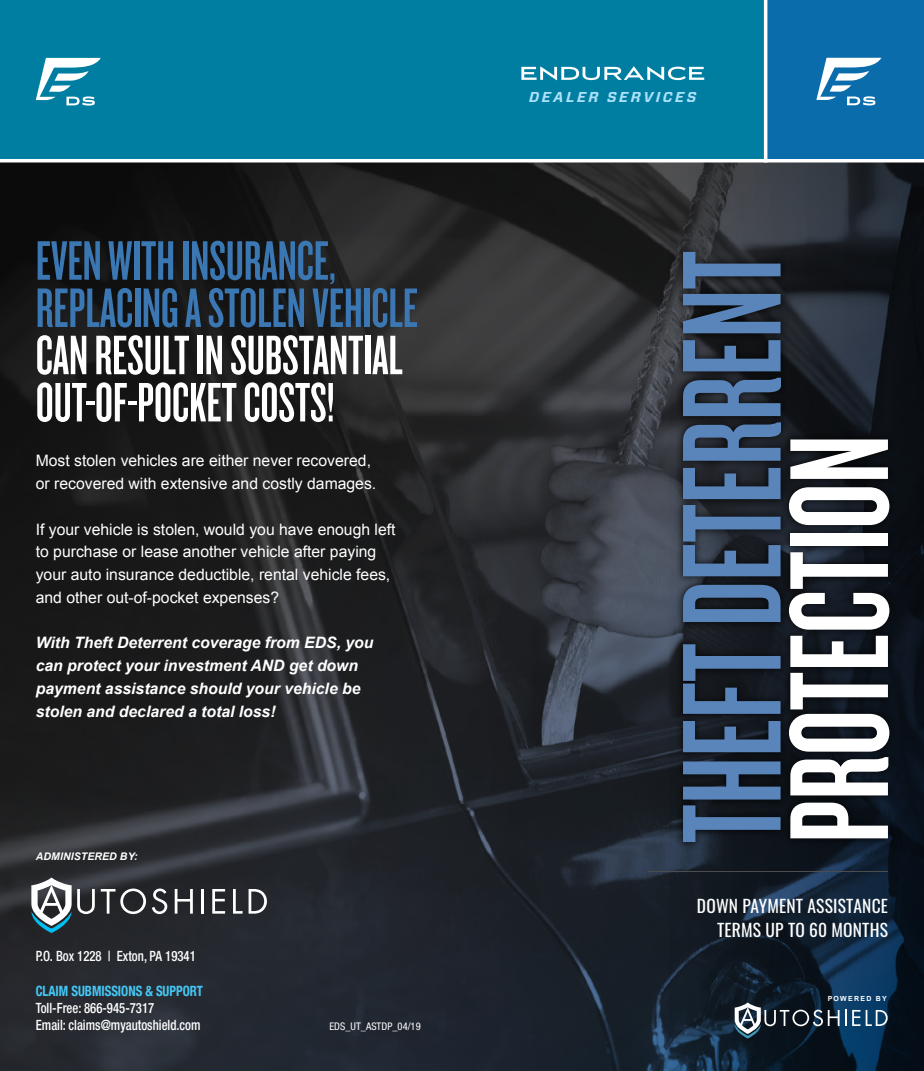
<style>
.page{position:relative;width:924px;height:1071px;background:#fff}
.page>*{position:absolute;margin:0;border:0;box-sizing:border-box;transform-origin:0 0}
.t1{font:146.47px "Knockout HTF47 Bantamweight";color:#5a85bb}
.t2{font:146.47px "Knockout HTF47 Bantamweight";color:#fff}
.t3{font:57.75px/47.2px "Knockout HTF47 Bantamweight";color:#3a77b3}
.t4{font:57.75px/47.2px "Knockout HTF47 Bantamweight";color:#fff}
.t5{font:17.5px/24.5px "Oswald";letter-spacing:.01em;color:#fff;text-align:right}
.t6{font:15.75px/22.8px "Arial";color:#fff}
.t7{font:italic 700 15.75px/22.8px "Arial";color:#fff}
.t8{font:italic 700 14.35px "Forza";letter-spacing:.18em;color:#abe1fa}
.t9{font:500 condensed 14.17px/17.3px "Helvetica Neue LT Std";color:#fff;scale:.9 1}
.t10{font:700 condensed 14.17px "Helvetica Neue";color:#44c8f5;scale:.9 1}
.t11{font:condensed 10.5px "Helvetica Neue LT Std";color:#fff}
.t12{font:italic 700 10.5px "Arial";letter-spacing:.01em;color:#fff}
.t13{font:700 7px "Arial";letter-spacing:.18em;color:#fff}
</style>
<div class="page">
<img style="left:0;top:162px;width:669px;height:909px">
<svg style="left:669px;top:162px;width:255px;height:909px;background:#18232f"></svg>
<svg style="left:0;top:0;width:924px;height:159px;background:#027ba3"></svg>
<svg style="left:521px;top:66px;width:183px;height:14px"></svg>
<svg style="left:816px;top:58px;width:65px;height:47px"></svg>
<svg style="left:36px;top:58px;width:65px;height:48px"></svg>
<hr style="left:648px;top:871px;width:240px;height:1px;background:#4d4d4f">
<div style="left:674px;top:244px;width:223px;height:606px;background:#000;opacity:.75"></div>
<svg style="left:735px;top:1002px;width:125px;height:37px;background:#344655"></svg>
<svg style="left:866px;top:1010px;width:22px;height:16px"></svg>
<svg style="left:31px;top:877px;width:64px;height:56px"></svg>
<svg style="left:101px;top:889px;width:45px;height:25px"></svg>
<svg style="left:152px;top:889px;width:15px;height:25px"></svg>
<svg style="left:175px;top:889px;width:18px;height:25px"></svg>
<hr style="left:201px;top:889px;width:3px;height:25px;background:#fff">
<svg style="left:212px;top:889px;width:13px;height:25px"></svg>
<svg style="left:233px;top:889px;width:10px;height:25px"></svg>
<svg style="left:249px;top:889px;width:18px;height:25px"></svg>
<h2 class="t3" style="left:36px;top:238px;width:384px">EVEN WITH INSURANCE,<br>REPLACING A STOLEN VEHICLE</h2>
<h2 class="t4" style="left:36px;top:332px;width:369px">CAN RESULT IN SUBSTANTIAL<br>OUT-OF-POCKET COSTS!</h2>
<p class="t6" style="left:36px;top:450px;width:342px">Most stolen vehicles are either never recovered, or recovered with extensive and costly damages.</p>
<p class="t6" style="left:36px;top:518px;width:361px">If your vehicle is stolen, would you have enough left to purchase or lease another vehicle after paying your auto insurance deductible, rental vehicle fees, and other out-of-pocket expenses?</p>
<p class="t7" style="left:36px;top:632px;width:339px">With Theft Deterrent coverage from EDS, you can protect your investment AND get down payment assistance should your vehicle be stolen and declared a total loss!</p>
<p class="t12" style="left:36px;top:849px;width:103px">ADMINISTERED BY:</p>
<p class="t9" style="left:36px;top:947px;width:179px">P.O. Box 1228 | Exton, PA 19341</p>
<p class="t10" style="left:36px;top:979px;width:187px">CLAIM SUBMISSIONS &amp; SUPPORT</p>
<p class="t9" style="left:36px;top:999px;width:185px">Toll-Free: 866-945-7317<br>Email: claims@myautoshield.com</p>
<p class="t11" style="left:329px;top:1020px;width:93px">EDS_UT_ASTDP_04/19</p>
<p class="t8" style="left:529px;top:87px;width:169px">DEALER SERVICES</p>
<h1 class="t1" style="left:660px;top:843px;width:594px;rotate:-90deg">THEFT DETERRENT</h1>
<h1 class="t2" style="left:767px;top:843px;width:409px;rotate:-90deg">PROTECTION</h1>
<p class="t5" style="left:697px;top:892px;width:192px">DOWN PAYMENT ASSISTANCE<br>TERMS UP TO 60 MONTHS</p>
<p class="t13" style="left:828px;top:994px;width:61px">POWERED BY</p>
</div>
